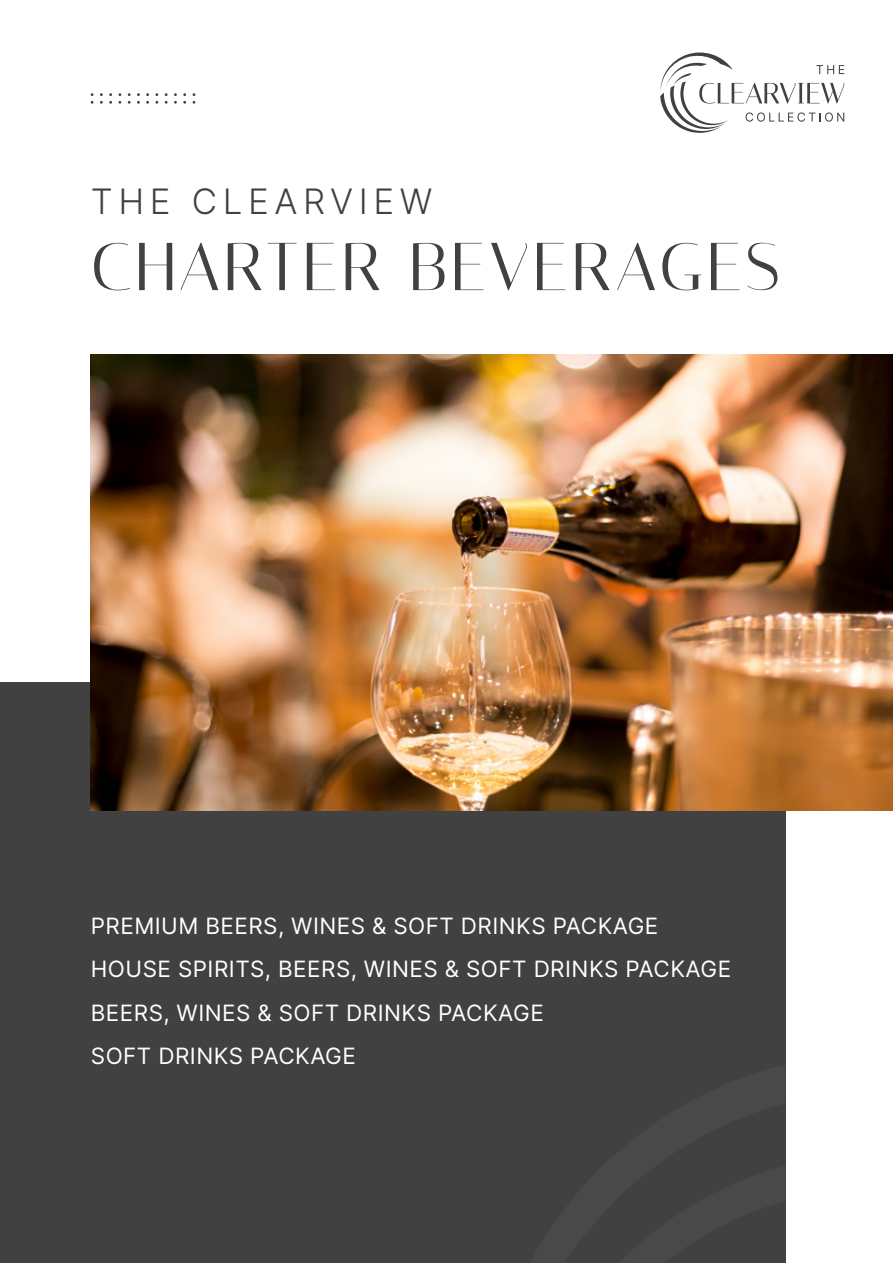
<style>
.page{position:relative;width:893px;height:1263px;background:#fff}
.page>*{position:absolute;margin:0;border:0;box-sizing:border-box;transform-origin:0 0}
.t1{font:67.5px "Italiana";letter-spacing:.05em;color:#414141}
.t2{font:300 35.1px "Inter";letter-spacing:.16em;color:#414141}
.t3{font:22.5px/43.5px "Inter";letter-spacing:.02em;color:#fff}
</style>
<div class="page">
<div style="left:0;top:682px;width:785px;height:581px;background:#414141"></div>
<svg style="left:193px;top:93px;width:2px;height:11px"></svg>
<svg style="left:183px;top:93px;width:3px;height:11px"></svg>
<svg style="left:174px;top:93px;width:3px;height:11px"></svg>
<svg style="left:165px;top:93px;width:3px;height:11px"></svg>
<svg style="left:155px;top:93px;width:3px;height:11px"></svg>
<svg style="left:146px;top:93px;width:3px;height:11px"></svg>
<svg style="left:137px;top:93px;width:3px;height:11px"></svg>
<svg style="left:128px;top:93px;width:3px;height:11px"></svg>
<svg style="left:119px;top:93px;width:2px;height:11px"></svg>
<svg style="left:109px;top:93px;width:3px;height:11px"></svg>
<svg style="left:100px;top:93px;width:3px;height:11px"></svg>
<svg style="left:91px;top:93px;width:2px;height:11px"></svg>
<svg style="left:660px;top:52px;width:184px;height:81px"></svg>
<img style="left:91px;top:354px;width:802px;height:456px">
<h2 class="t2" style="left:91px;top:176px;width:343px">THE CLEARVIEW</h2>
<h1 class="t1" style="left:91px;top:227px;width:691px">CHARTER BEVERAGES</h1>
<p class="t3" style="left:91px;top:903px;width:642px">PREMIUM BEERS, WINES &amp; SOFT DRINKS PACKAGE HOUSE SPIRITS, BEERS, WINES &amp; SOFT DRINKS PACKAGE BEERS, WINES &amp; SOFT DRINKS PACKAGE<br>SOFT DRINKS PACKAGE</p>
</div>
